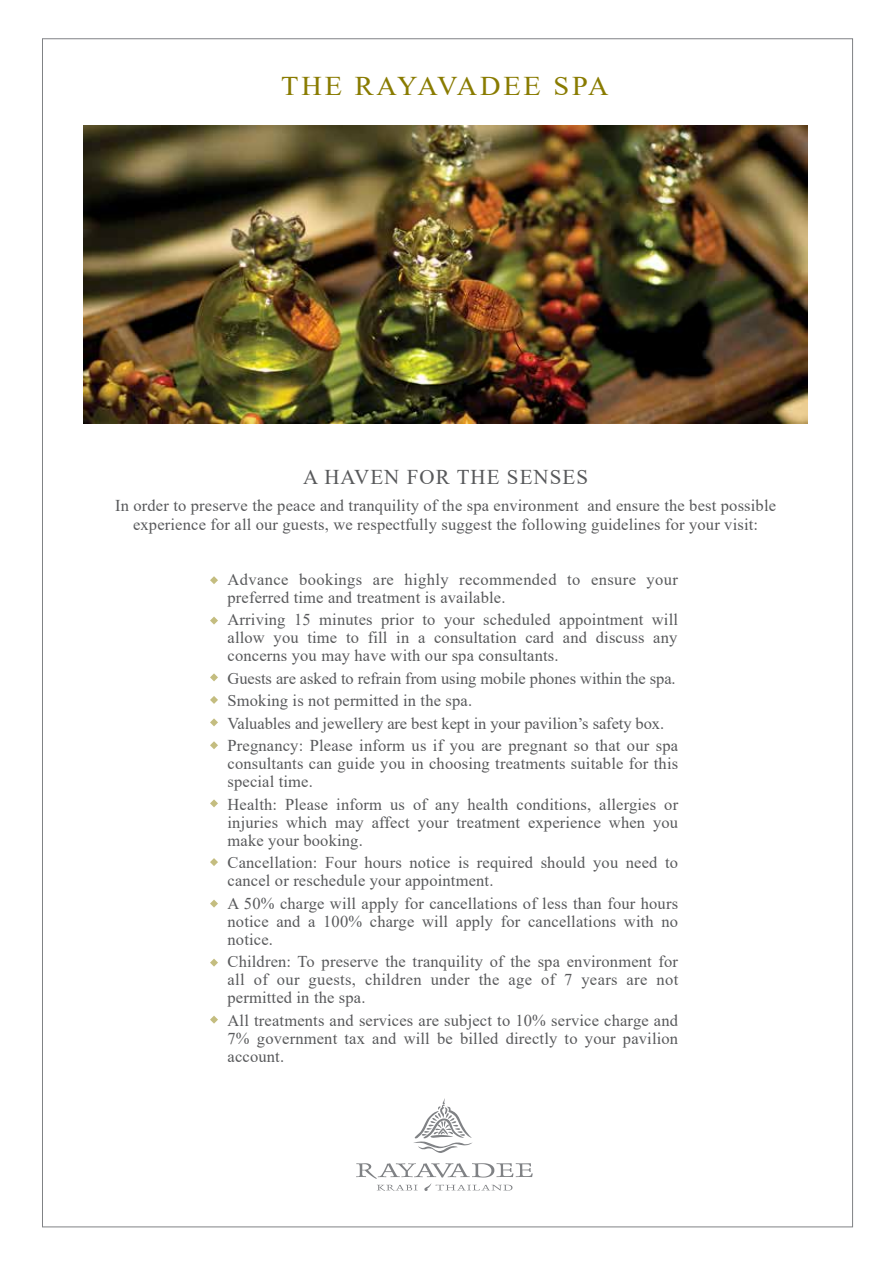
<style>
.page{position:relative;width:893px;height:1263px;background:#fff}
.page>*{position:absolute;margin:0;border:0;box-sizing:border-box;transform-origin:0 0}
.t1{font:27px "Times New Roman";letter-spacing:.1em;color:#897b00;scale:1.05 1}
.t2{font:21px "Times New Roman";letter-spacing:.05em;color:#58595b}
.t3{font:16.5px/18px "Times New Roman";letter-spacing:.01em;color:#58595b;text-align:justify}
</style>
<div class="page">
<img style="left:84px;top:126px;width:723px;height:297px">
<svg style="left:356px;top:1163px;width:177px;height:28px"></svg>
<svg style="left:413px;top:1098px;width:60px;height:55px"></svg>
<svg style="left:210px;top:576px;width:8px;height:8px"></svg>
<svg style="left:210px;top:616px;width:8px;height:9px"></svg>
<svg style="left:210px;top:673px;width:8px;height:8px"></svg>
<svg style="left:210px;top:696px;width:8px;height:8px"></svg>
<svg style="left:210px;top:718px;width:8px;height:8px"></svg>
<svg style="left:210px;top:741px;width:8px;height:8px"></svg>
<svg style="left:210px;top:799px;width:8px;height:8px"></svg>
<svg style="left:210px;top:858px;width:8px;height:8px"></svg>
<svg style="left:210px;top:899px;width:8px;height:9px"></svg>
<svg style="left:210px;top:958px;width:8px;height:9px"></svg>
<svg style="left:210px;top:1016px;width:8px;height:8px"></svg>
<h1 class="t1" style="left:281px;top:66px;width:313px">THE RAYAVADEE SPA</h1>
<p class="t2" style="left:303px;top:462px;width:286px">A HAVEN FOR THE SENSES</p>
<p class="t3" style="left:115px;top:495px;width:662px;line-height:19.5px;text-align:center">In order to preserve the peace and tranquility of the spa environment and ensure the best possible experience for all our guests, we respectfully suggest the following guidelines for your visit:</p>
<p class="t3" style="left:228px;top:569px;width:452px">Advance bookings are highly recommended to ensure your preferred time and treatment is available.</p>
<p class="t3" style="left:228px;top:610px;width:452px">Arriving 15 minutes prior to your scheduled appointment will allow you time to fill in a consultation card and discuss any concerns you may have with our spa consultants.</p>
<p class="t3" style="left:228px;top:666px;width:452px;line-height:22.5px;text-align:left">Guests are asked to refrain from using mobile phones within the spa.<br>Smoking is not permitted in the spa.<br>Valuables and jewellery are best kept in your pavilion’s safety box.<br>Pregnancy: Please inform us if you are pregnant so that our spa</p>
<p class="t3" style="left:228px;top:754px;width:452px">consultants can guide you in choosing treatments suitable for this special time.</p>
<p class="t3" style="left:228px;top:794px;width:452px">Health: Please inform us of any health conditions, allergies or injuries which may affect your treatment experience when you make your booking.</p>
<p class="t3" style="left:228px;top:853px;width:452px">Cancellation: Four hours notice is required should you need to cancel or reschedule your appointment.</p>
<p class="t3" style="left:228px;top:893px;width:452px">A 50% charge will apply for cancellations of less than four hours notice and a 100% charge will apply for cancellations with no notice.</p>
<p class="t3" style="left:228px;top:952px;width:452px">Children: To preserve the tranquility of the spa environment for all of our guests, children under the age of 7 years are not permitted in the spa.</p>
<p class="t3" style="left:228px;top:1010px;width:452px">All treatments and services are subject to 10% service charge and 7% government tax and will be billed directly to your pavilion account.</p>
</div>
